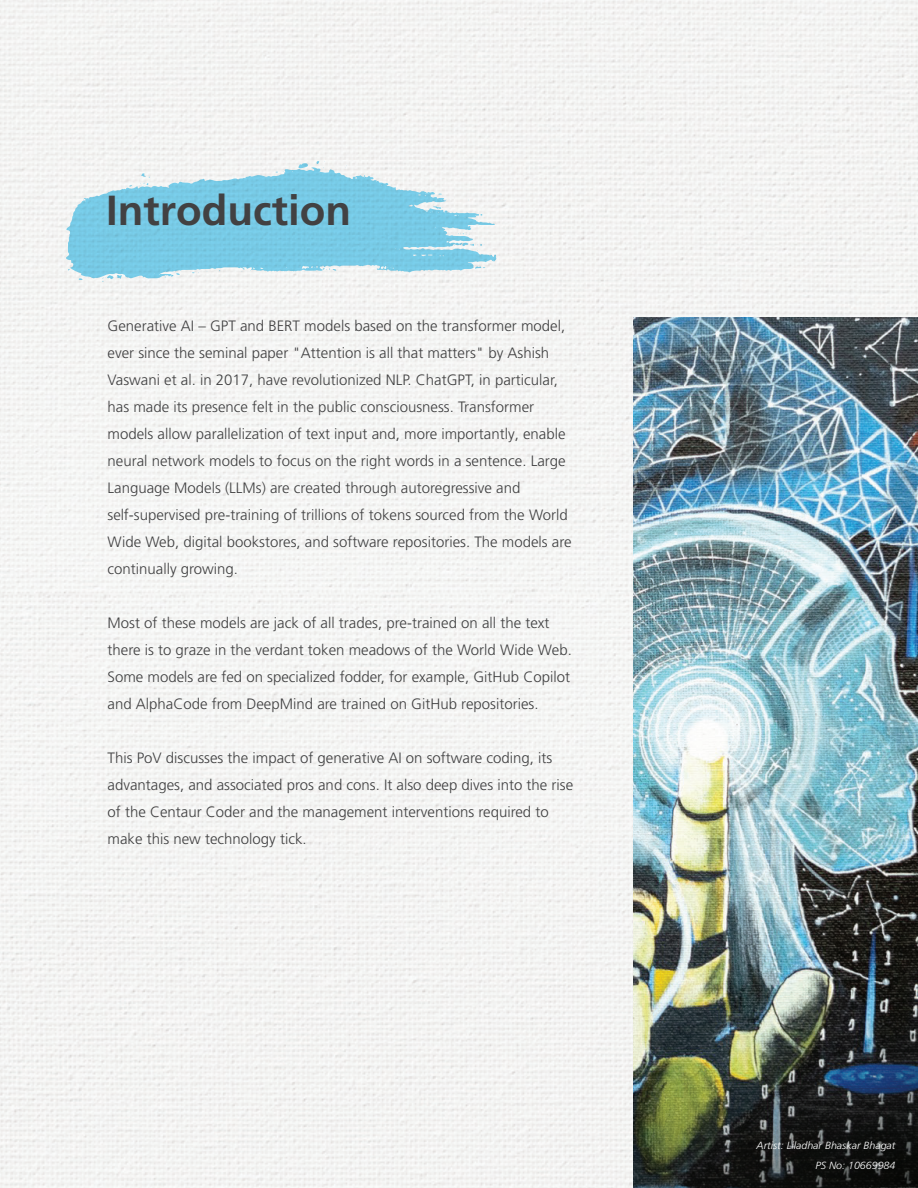
<style>
.page{position:relative;width:918px;height:1188px;background:#fff}
.page>*{position:absolute;margin:0;border:0;box-sizing:border-box;transform-origin:0 0}
.t1{font:700 42px "Frutiger LT Pro";color:#424142}
.t2{font:300 15px/27px "Frutiger LT Pro";color:#404041}
.t3{font:italic 300 10.35px/19.4px "Frutiger LT Pro";color:#fff;text-align:right}
</style>
<div class="page">
<img style="left:0;top:0;width:918px;height:1188px">
<img style="left:633px;top:318px;width:285px;height:608px">
<img style="left:633px;top:926px;width:285px;height:262px">
<svg style="left:66px;top:167px;width:431px;height:111px;fill:#78cce7"></svg>
<svg style="left:298px;top:163px;width:10px;height:5px"></svg>
<svg style="left:475px;top:266px;width:10px;height:3px"></svg>
<svg style="left:165px;top:273px;width:15px;height:5px"></svg>
<svg style="left:316px;top:161px;width:9px;height:8px"></svg>
<svg style="left:276px;top:171px;width:8px;height:2px"></svg>
<svg style="left:102px;top:275px;width:20px;height:7px"></svg>
<svg style="left:192px;top:272px;width:7px;height:2px"></svg>
<svg style="left:242px;top:268px;width:10px;height:4px"></svg>
<svg style="left:322px;top:266px;width:15px;height:5px"></svg>
<svg style="left:462px;top:242px;width:23px;height:10px"></svg>
<svg style="left:458px;top:233px;width:12px;height:2px"></svg>
<svg style="left:433px;top:194px;width:17px;height:15px"></svg>
<svg style="left:140px;top:173px;width:10px;height:12px"></svg>
<h1 class="t1" style="left:106px;top:185px;width:246px">Introduction</h1>
<p class="t2" style="left:108px;top:313px;width:466px">Generative AI – GPT and BERT models based on the transformer model, ever since the seminal paper "Attention is all that matters" by Ashish Vaswani et al. in 2017, have revolutionized NLP. ChatGPT, in particular, has made its presence felt in the public consciousness. Transformer models allow parallelization of text input and, more importantly, enable neural network models to focus on the right words in a sentence. Large Language Models (LLMs) are created through autoregressive and self-supervised pre-training of trillions of tokens sourced from the World Wide Web, digital bookstores, and software repositories. The models are continually growing.</p>
<p class="t2" style="left:108px;top:610px;width:466px">Most of these models are jack of all trades, pre-trained on all the text there is to graze in the verdant token meadows of the World Wide Web.<br>Some models are fed on specialized fodder, for example, GitHub Copilot and AlphaCode from DeepMind are trained on GitHub repositories.</p>
<p class="t2" style="left:108px;top:745px;width:467px">This PoV discusses the impact of generative AI on software coding, its advantages, and associated pros and cons. It also deep dives into the rise of the Centaur Coder and the management interventions required to make this new technology tick.</p>
<p class="t3" style="left:757px;top:1136px;width:140px">Artist: Liladhar Bhaskar Bhagat<br>PS No: 10669984</p>
</div>
